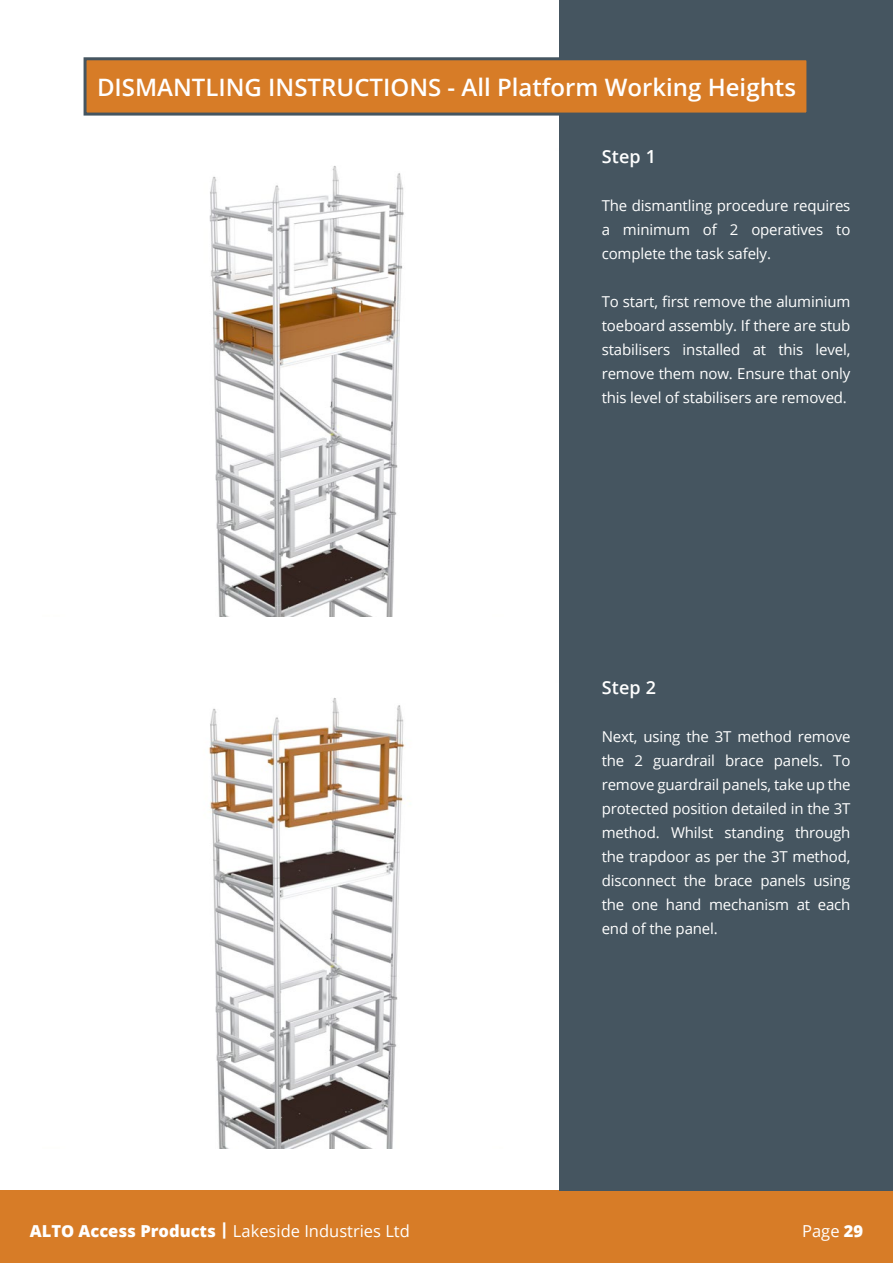
<style>
.page{position:relative;width:893px;height:1263px;background:#fff}
.page>*{position:absolute;margin:0;border:0;box-sizing:border-box;transform-origin:0 0}
.t1{font:600 24px "Open Sans";color:#fff}
.t2{font:600 18px "Open Sans";letter-spacing:.01em;color:#fff}
.t3{font:16.5px "Open Sans";color:#fff}
.t4{font:15px/24px "Open Sans";letter-spacing:-.01em;color:#fff;text-align:justify}
.s1{font-weight:800}
</style>
<div class="page">
<div style="left:0;top:1191px;width:893px;height:72px;background:#d77c27"></div>
<img style="left:209px;top:166px;width:195px;height:451px">
<img style="left:208px;top:698px;width:197px;height:450px">
<div style="left:559px;top:0;width:334px;height:1191px;background:#455560"></div>
<div style="left:85px;top:59px;width:723px;height:55px;background:#d77c27"></div>
<div style="left:84px;top:57px;width:725px;height:59px;border:3px solid #455560"></div>
<h1 class="t1" style="left:97px;top:70px;width:700px">DISMANTLING INSTRUCTIONS - All Platform Working Heights</h1>
<p class="t2" style="left:602px;top:144px;width:56px">Step 1</p>
<p class="t4" style="left:602px;top:193px;width:250px">The dismantling procedure requires a minimum of 2 operatives to complete the task safely.</p>
<p class="t4" style="left:602px;top:289px;width:250px">To start, first remove the aluminium toeboard assembly. If there are stub stabilisers installed at this level, remove them now. Ensure that only this level of stabilisers are removed.</p>
<p class="t2" style="left:602px;top:675px;width:56px">Step 2</p>
<p class="t4" style="left:602px;top:724px;width:250px">Next, using the 3T method remove the 2 guardrail brace panels. To remove guardrail panels, take up the protected position detailed in the 3T method. Whilst standing through the trapdoor as per the 3T method, disconnect the brace panels using the one hand mechanism at each end of the panel.</p>
<p class="t3" style="left:30px;top:1219px;width:382px"><span class="s1">ALTO Access Products |</span> Lakeside Industries Ltd</p>
<p class="t3" style="left:802px;top:1219px;width:63px">Page <span class="s1">29</span></p>
</div>
